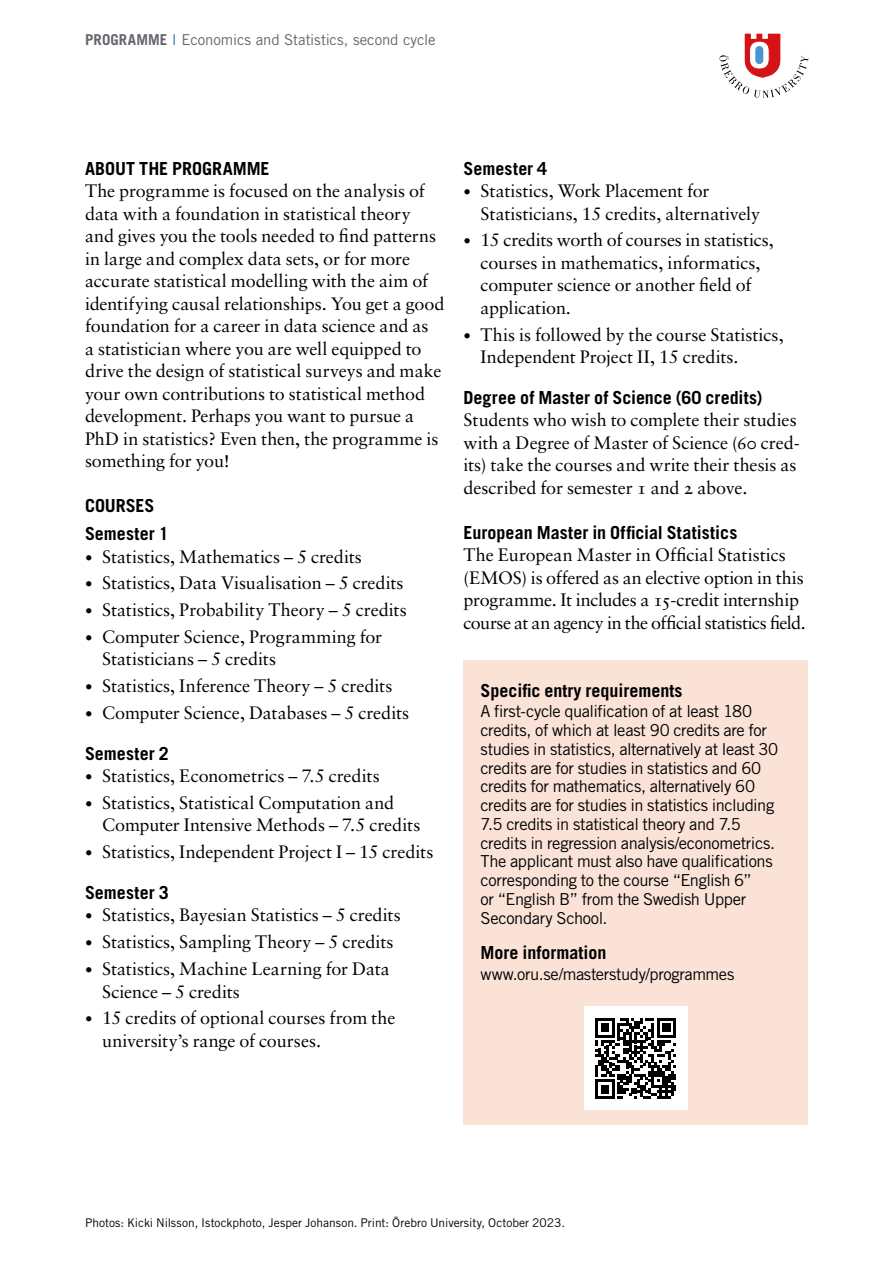
<style>
.page{position:relative;width:893px;height:1263px;background:#fff}
.page>*{position:absolute;margin:0;border:0;box-sizing:border-box;transform-origin:0 0}
.Brödtext{font:18px/22.5px "Sabon LT Std";color:#000}
.Termin_och_övrig_information_H3{font:700 18px "Trade Gothic LT Std";color:#000}
.Rubrik_Faktaruta_H3{font:700 18px "Trade Gothic LT Std";color:#000}
.Om_programmet_och_kurser_H2{font:700 18px "Trade Gothic LT Std";color:#000}
.Text_faktaruta{font:16.5px/18.8px "Trade Gothic LT Std";letter-spacing:-.025em;color:#000}
.t1{font:15px "Trade Gothic LT Std";letter-spacing:-.01em;color:#65656c}
.Foto_samt_tryckinfo{font:12px "Trade Gothic LT Std";color:#000}
.s1{font-weight:700}
.s2{color:#2778bd}
.s3{font-size:15px}
</style>
<div class="page">
<svg style="left:719px;top:34px;width:89px;height:64px"></svg>
<div style="left:463px;top:660px;width:345px;height:465px;background:#fae2d7"></div>
<div style="left:584px;top:1007px;width:103px;height:103px;background:#fff"></div>
<svg style="left:595px;top:1018px;width:81px;height:81px"></svg>
<p class="t1" style="left:85px;top:30px;width:352px"><span class="s1">PROGRAMME</span> <span class="s2">I</span> Economics and Statistics, second cycle</p>
<h2 class="Om_programmet_och_kurser_H2" style="left:85px;top:157px;width:186px">ABOUT THE PROGRAMME</h2>
<p class="Brödtext" style="left:85px;top:179px;width:361px">The programme is focused on the analysis of data with a foundation in statistical theory<br>and gives you the tools needed to find patterns in large and complex data sets, or for more accurate statistical modelling with the aim of identifying causal relationships. You get a good foundation for a career in data science and as<br>a statistician where you are well equipped to drive the design of statistical surveys and make your own contributions to statistical method development. Perhaps you want to pursue a PhD in statistics? Even then, the programme is something for you!</p>
<h2 class="Om_programmet_och_kurser_H2" style="left:85px;top:495px;width:71px">COURSES</h2>
<h3 class="Termin_och_övrig_information_H3" style="left:85px;top:523px;width:85px">Semester 1</h3>
<p class="Brödtext" style="left:85px;top:545px;width:278px"><span class="s3">•</span> Statistics, Mathematics – 5 credits</p>
<p class="Brödtext" style="left:85px;top:572px;width:320px"><span class="s3">•</span> Statistics, Data Visualisation – 5 credits</p>
<p class="Brödtext" style="left:85px;top:598px;width:323px"><span class="s3">•</span> Statistics, Probability Theory – 5 credits</p>
<p class="Brödtext" style="left:102px;top:625px;width:282px;text-indent:-17px"><span class="s3">•</span> Computer Science, Programming for<br>Statisticians – 5 credits</p>
<p class="Brödtext" style="left:85px;top:674px;width:309px"><span class="s3">•</span> Statistics, Inference Theory – 5 credits</p>
<p class="Brödtext" style="left:85px;top:701px;width:326px"><span class="s3">•</span> Computer Science, Databases – 5 credits</p>
<h3 class="Termin_och_övrig_information_H3" style="left:85px;top:742px;width:85px">Semester 2</h3>
<p class="Brödtext" style="left:85px;top:764px;width:296px"><span class="s3">•</span> Statistics, Econometrics – 7.5 credits</p>
<p class="Brödtext" style="left:102px;top:791px;width:320px;text-indent:-17px"><span class="s3">•</span> Statistics, Statistical Computation and<br>Computer Intensive Methods – 7.5 credits</p>
<p class="Brödtext" style="left:85px;top:840px;width:350px"><span class="s3">•</span> Statistics, Independent Project I – 15 credits</p>
<h3 class="Termin_och_övrig_information_H3" style="left:85px;top:881px;width:85px">Semester 3</h3>
<p class="Brödtext" style="left:85px;top:904px;width:317px"><span class="s3">•</span> Statistics, Bayesian Statistics – 5 credits</p>
<p class="Brödtext" style="left:85px;top:930px;width:310px"><span class="s3">•</span> Statistics, Sampling Theory – 5 credits</p>
<p class="Brödtext" style="left:102px;top:957px;width:289px;text-indent:-17px"><span class="s3">•</span> Statistics, Machine Learning for Data<br>Science – 5 credits</p>
<p class="Brödtext" style="left:102px;top:1006px;width:295px;text-indent:-17px"><span class="s3">•</span> 15 credits of optional courses from the university’s range of courses.</p>
<h3 class="Termin_och_övrig_information_H3" style="left:463px;top:157px;width:85px">Semester 4</h3>
<p class="Brödtext" style="left:480px;top:179px;width:281px;text-indent:-17px"><span class="s3">•</span> Statistics, Work Placement for<br>Statisticians, 15 credits, alternatively</p>
<p class="Brödtext" style="left:480px;top:229px;width:295px;text-indent:-17px"><span class="s3">•</span> 15 credits worth of courses in statistics, courses in mathematics, informatics, computer science or another field of application.</p>
<p class="Brödtext" style="left:480px;top:323px;width:305px;text-indent:-17px"><span class="s3">•</span> This is followed by the course Statistics,<br>Independent Project II, 15 credits.</p>
<h3 class="Termin_och_övrig_information_H3" style="left:463px;top:386px;width:301px">Degree of Master of Science (60 credits)</h3>
<p class="Brödtext" style="left:463px;top:409px;width:338px">Students who wish to complete their studies with a Degree of Master of Science (60 cred&shy;its) take the courses and write their thesis as described for semester 1 and 2 above.</p>
<h3 class="Termin_och_övrig_information_H3" style="left:463px;top:521px;width:275px">European Master in Official Statistics</h3>
<p class="Brödtext" style="left:463px;top:544px;width:344px">The European Master in Official Statistics (EMOS) is offered as an elective option in this programme. It includes a 15-credit internship course at an agency in the official statistics field.</p>
<h3 class="Rubrik_Faktaruta_H3" style="left:480px;top:679px;width:203px">Specific entry requirements</h3>
<p class="Text_faktaruta" style="left:480px;top:702px;width:299px">A first-cycle qualification of at least 180 credits, of which at least 90 credits are for studies in statistics, alternatively at least 30 credits are for studies in statistics and 60 credits for mathematics, alternatively 60 credits are for studies in statistics including 7.5 credits in statistical theory and 7.5 credits in regression analysis/econometrics.<br>The applicant must also have qualifications corresponding to the course “English 6”<br>or “English B” from the Swedish Upper Secondary School.</p>
<h3 class="Rubrik_Faktaruta_H3" style="left:480px;top:941px;width:127px">More information</h3>
<p class="Text_faktaruta" style="left:480px;top:964px;width:255px">www.oru.se/masterstudy/programmes</p>
<p class="Foto_samt_tryckinfo" style="left:85px;top:1215px;width:482px">Photos: Kicki Nilsson, Istockphoto, Jesper Johanson. Print: Örebro University, October 2023.</p>
</div>
